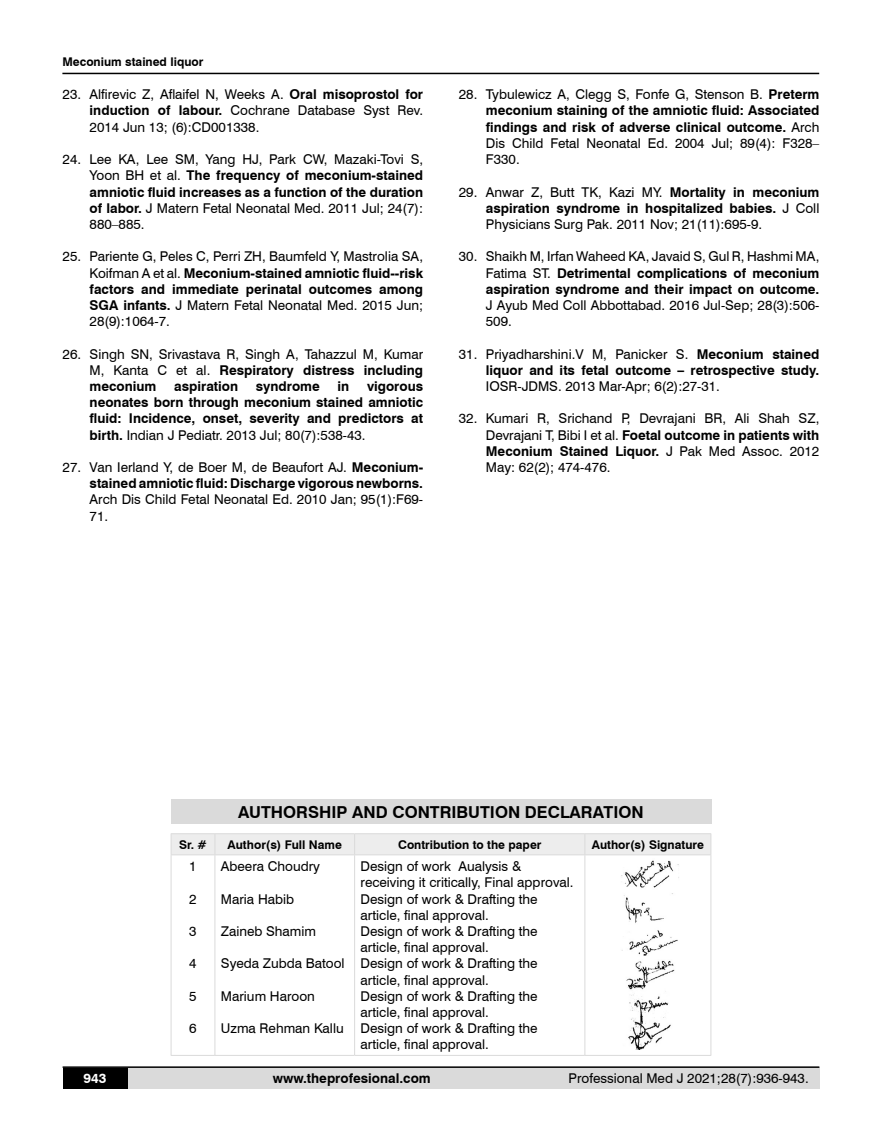
<style>
.page{position:relative;width:882px;height:1145px;background:#fff}
.page>*{position:absolute;margin:0;border:0;box-sizing:border-box;transform-origin:0 0}
.t1{font:700 16.5px "Swiss 721 BT";color:#000}
.t2{font:13.5px/16.2px "Swiss 721 BT";color:#000;text-align:justify}
.t3{font:700 13.5px/16.2px "Swiss 721 BT";color:#000;text-align:justify}
.t4{font:700 13.5px "Swiss 721 BT";color:#fff}
.t5{font:700 12px "Swiss 721 BT";color:#000}
.s1{font-weight:700}
.s2{font-weight:400}
</style>
<div class="page">
<div style="left:63px;top:1067px;width:756px;height:21px;background:#dadada"></div>
<hr style="left:63px;top:1066px;width:756px;height:2px;background:#000">
<div style="left:63px;top:1068px;width:64px;height:20px;background:#000"></div>
<hr style="left:62px;top:73px;width:756px;height:1px;background:#000">
<div style="left:171px;top:799px;width:540px;height:25px;background:#dadada"></div>
<div style="left:171px;top:833px;width:540px;height:21px;background:#ededed"></div>
<hr style="left:171px;top:854px;width:44px;height:1px;background:#dadada">
<hr style="left:171px;top:855px;width:1px;height:200px;background:#dadada">
<hr style="left:215px;top:854px;width:139px;height:1px;background:#dadada">
<hr style="left:214px;top:855px;width:1px;height:200px;background:#dadada">
<hr style="left:354px;top:854px;width:230px;height:1px;background:#dadada">
<hr style="left:354px;top:855px;width:1px;height:200px;background:#dadada">
<hr style="left:584px;top:854px;width:127px;height:1px;background:#dadada">
<hr style="left:584px;top:855px;width:1px;height:200px;background:#dadada">
<hr style="left:710px;top:855px;width:1px;height:200px;background:#dadada">
<hr style="left:171px;top:1055px;width:44px;height:1px;background:#dadada">
<hr style="left:215px;top:1055px;width:139px;height:1px;background:#dadada">
<hr style="left:354px;top:1055px;width:230px;height:1px;background:#dadada">
<hr style="left:584px;top:1055px;width:127px;height:1px;background:#dadada">
<img style="left:621px;top:860px;width:58px;height:189px">
<p class="t5" style="left:62px;top:53px;width:142px">Meconium stained liquor</p>
<p class="t2" style="left:90px;top:86px;width:335px;text-indent:-27px">23. Alfirevic Z, Aflaifel N, Weeks A. <span class="s1">Oral misoprostol for induction of labour.</span> Cochrane Database Syst Rev.<br>2014 Jun 13; (6):CD001338.</p>
<p class="t2" style="left:90px;top:151px;width:335px;text-indent:-27px">24. Lee KA, Lee SM, Yang HJ, Park CW, Mazaki-Tovi S, Yoon BH et al. <span class="s1">The frequency of meconium-stained amniotic fluid increases as a function of the duration of labor.</span> J Matern Fetal Neonatal Med. 2011 Jul; 24(7):<br>880–885.</p>
<p class="t2" style="left:90px;top:248px;width:335px;text-indent:-27px">25. Pariente G, Peles C, Perri ZH, Baumfeld Y, Mastrolia SA, Koifman A et al. <span class="s1">Meconium-stained amniotic fluid--risk factors and immediate perinatal outcomes among SGA infants.</span> J Matern Fetal Neonatal Med. 2015 Jun; 28(9):1064-7.</p>
<p class="t2" style="left:90px;top:345px;width:335px;text-indent:-27px">26. Singh SN, Srivastava R, Singh A, Tahazzul M, Kumar M, Kanta C et al. <span class="s1">Respiratory distress including meconium</span></p>
<p class="t3" style="left:90px;top:378px;width:335px;text-indent:277px">vigorous neonates born through meconium stained amniotic fluid: Incidence, onset, severity and predictors at birth. <span class="s2">Indian J Pediatr. 2013 Jul; 80(7):538-43.</span></p>
<p class="t3" style="left:63px;top:459px;width:362px;text-align:right"><span class="s2">27. Van Ierland Y, de Boer M, de Beaufort AJ.</span> Meconium&shy;stained amniotic fluid: Discharge vigorous newborns.</p>
<p class="t2" style="left:90px;top:491px;width:335px">Arch Dis Child Fetal Neonatal Ed. 2010 Jan; 95(1):F69-<br>71.</p>
<p class="t3" style="left:174px;top:378px;width:65px">aspiration</p>
<p class="t3" style="left:256px;top:378px;width:65px">syndrome</p>
<p class="t3" style="left:337px;top:378px;width:13px">in</p>
<p class="t3" style="left:485px;top:86px;width:335px;text-indent:-27px"><span class="s2">28. Tybulewicz A, Clegg S, Fonfe G, Stenson B.</span> Preterm meconium staining of the amniotic fluid: Associated findings and risk of adverse clinical outcome. <span class="s2">Arch Dis Child Fetal Neonatal Ed. 2004 Jul; 89(4): F328– F330.</span></p>
<p class="t2" style="left:485px;top:183px;width:335px;text-indent:-27px">29. Anwar Z, Butt TK, Kazi MY. <span class="s1">Mortality in meconium aspiration syndrome in hospitalized babies.</span> J Coll Physicians Surg Pak. 2011 Nov; 21(11):695-9.</p>
<p class="t3" style="left:485px;top:248px;width:335px;text-indent:-27px"><span class="s2">30. Shaikh M, Irfan Waheed KA, Javaid S, Gul R, Hashmi MA, Fatima ST.</span> Detrimental complications of meconium aspiration syndrome and their impact on outcome.</p>
<p class="t2" style="left:485px;top:296px;width:335px">J Ayub Med Coll Abbottabad. 2016 Jul-Sep; 28(3):506-<br>509.</p>
<p class="t3" style="left:458px;top:345px;width:362px;text-align:right"><span class="s2">31. Priyadharshini.V M, Panicker S.</span> Meconium stained liquor and its fetal outcome – retrospective study.</p>
<p class="t2" style="left:485px;top:377px;width:235px">IOSR-JDMS. 2013 Mar-Apr; 6(2):27-31.</p>
<p class="t2" style="left:485px;top:410px;width:335px;text-indent:-27px">32. Kumari R, Srichand P, Devrajani BR, Ali Shah SZ, Devrajani T, Bibi I et al. <span class="s1">Foetal outcome in patients with Meconium Stained Liquor.</span> J Pak Med Assoc. 2012<br>May: 62(2); 474-476.</p>
<p class="t1" style="left:238px;top:800px;width:406px">AUTHORSHIP AND CONTRIBUTION DECLARATION</p>
<p class="t5" style="left:179px;top:836px;width:29px">Sr. #</p>
<p class="t5" style="left:227px;top:836px;width:116px">Author(s) Full Name</p>
<p class="t5" style="left:398px;top:836px;width:145px">Contribution to the paper</p>
<p class="t5" style="left:591px;top:836px;width:114px">Author(s) Signature</p>
<p class="t2" style="left:189px;top:857px;width:9px">1</p>
<p class="t2" style="left:189px;top:890px;width:9px">2</p>
<p class="t2" style="left:189px;top:922px;width:9px">3</p>
<p class="t2" style="left:189px;top:955px;width:9px">4</p>
<p class="t2" style="left:189px;top:987px;width:9px">5</p>
<p class="t2" style="left:189px;top:1019px;width:9px">6</p>
<p class="t2" style="left:360px;top:857px;width:214px;text-align:left">Design of work Aualysis &amp; receiving it critically, Final approval.<br>Design of work &amp; Drafting the article, final approval.<br>Design of work &amp; Drafting the article, final approval.<br>Design of work &amp; Drafting the article, final approval.<br>Design of work &amp; Drafting the article, final approval.<br>Design of work &amp; Drafting the article, final approval.</p>
<p class="t2" style="left:221px;top:857px;width:101px">Abeera Choudry</p>
<p class="t2" style="left:221px;top:890px;width:75px">Maria Habib</p>
<p class="t2" style="left:221px;top:922px;width:97px">Zaineb Shamim</p>
<p class="t2" style="left:221px;top:955px;width:125px">Syeda Zubda Batool</p>
<p class="t2" style="left:221px;top:987px;width:95px">Marium Haroon</p>
<p class="t2" style="left:221px;top:1019px;width:124px">Uzma Rehman Kallu</p>
<p class="t4" style="left:83px;top:1069px;width:24px">943</p>
<p class="t3" style="left:273px;top:1069px;width:159px">www.theprofesional.com</p>
<p class="t2" style="left:568px;top:1069px;width:241px">Professional Med J 2021;28(7):936-943.</p>
</div>
